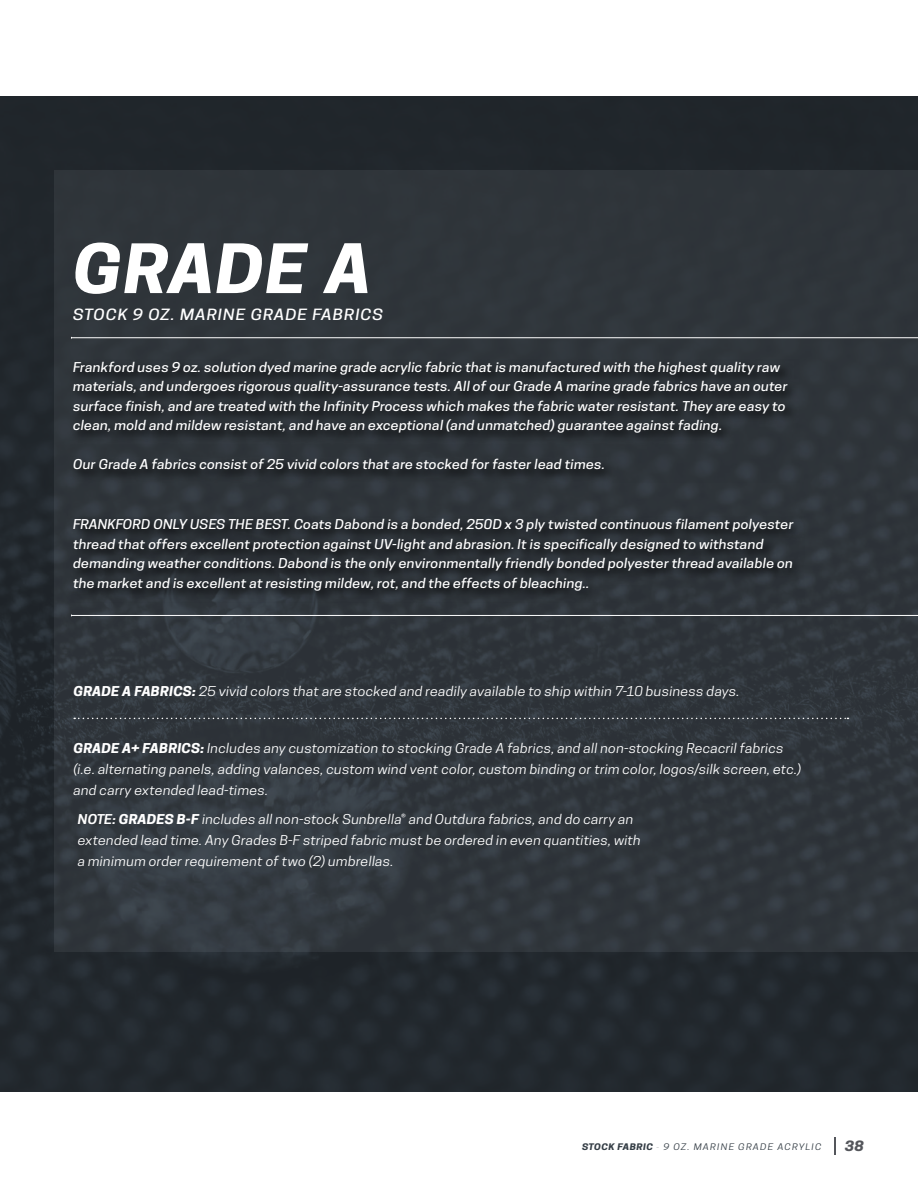
<style>
.page{position:relative;width:918px;height:1188px;background:#fff}
.page>*{position:absolute;margin:0;border:0;box-sizing:border-box;transform-origin:0 0}
.t1{font:italic 700 63.75px "Cooper Hewitt";letter-spacing:.015em;color:#fff;scale:1.14 1}
.t2{font:italic 500 14.55px "Cooper Hewitt";letter-spacing:.05em;color:#fff;scale:1.19 1}
.t3{font:italic 700 13.35px "Cooper Hewitt";color:#54565b;scale:1.19 1}
.t4{font:italic 500 12.75px/19.5px "Cooper Hewitt";letter-spacing:.01em;color:#fff;scale:1.13 1}
.t5{font:italic 12.75px/21px "Cooper Hewitt";letter-spacing:.015em;color:#fff;scale:1.13 1}
.t6{font:italic 8.55px "Cooper Hewitt";letter-spacing:.11em;color:#353e46;scale:1.19 1}
.s1{font-weight:700}
.s2{font-weight:600}
.s3{font-weight:100;font-style:normal}
</style>
<div class="page">
<div style="left:0;top:96px;width:918px;height:996px;background:#21272c"></div>
<div style="left:54px;top:170px;width:864px;height:782px;background:linear-gradient(to right,#32383e,#2f353b)"></div>
<svg style="left:834px;top:1137px;width:1px;height:18px"></svg>
<svg style="left:74px;top:718px;width:774px;height:1px"></svg>
<div style="left:70px;top:359px;width:729px;height:123px;background:linear-gradient(to right,#292e32,#2a2f34)"></div>
<hr style="left:71px;top:337px;width:847px;height:1px;background:#fff">
<svg style="left:70px;top:516px;width:735px;height:87px;background:#282d32"></svg>
<hr style="left:71px;top:615px;width:847px;height:1px;background:#fff">
<p class="t1" style="left:73px;top:231px;width:264px">GRADE A</p>
<p class="t2" style="left:73px;top:306px;width:262px">STOCK 9 OZ. MARINE GRADE FABRICS</p>
<p class="t4" style="left:73px;top:357px;width:634px">Frankford uses 9 oz. solution dyed marine grade acrylic fabric that is manufactured with the highest quality raw materials, and undergoes rigorous quality-assurance tests. All of our Grade A marine grade fabrics have an outer surface finish, and are treated with the Infinity Process which makes the fabric water resistant. They are easy to clean, mold and mildew resistant, and have an exceptional (and unmatched) guarantee against fading.</p>
<p class="t4" style="left:73px;top:455px;width:472px">Our Grade A fabrics consist of 25 vivid colors that are stocked for faster lead times.</p>
<p class="t4" style="left:73px;top:515px;width:639px">FRANKFORD ONLY USES THE BEST. Coats Dabond is a bonded, 250D x 3 ply twisted continuous filament polyester thread that offers excellent protection against UV-light and abrasion. It is specifically designed to withstand demanding weather conditions. Dabond is the only environmentally friendly bonded polyester thread available on the market and is excellent at resisting mildew, rot, and the effects of bleaching..</p>
<p class="t5" style="left:74px;top:681px;width:591px"><span class="s1">GRADE A FABRICS:</span> 25 vivid colors that are stocked and readily available to ship within 7-10 business days.</p>
<p class="t5" style="left:74px;top:737px;width:646px"><span class="s1">GRADE A+ FABRICS:</span> Includes any customization to stocking Grade A fabrics, and all non-stocking Recacril fabrics (i.e. alternating panels, adding valances, custom wind vent color, custom binding or trim color, logos/silk screen, etc.) and carry extended lead-times.</p>
<p class="t5" style="left:78px;top:809px;width:500px"><span class="s2">NOTE:</span> <span class="s1">GRADES B-F</span> includes all non-stock Sunbrella® and Outdura fabrics, and do carry an extended lead time. Any Grades B-F striped fabric must be ordered in even quantities, with a minimum order requirement of two (2) umbrellas.</p>
<p class="t6" style="left:582px;top:1142px;width:203px"><span class="s1">STOCK FABRIC</span> <span class="s3">-</span> 9 OZ. MARINE GRADE ACRYLIC</p>
<p class="t3" style="left:845px;top:1138px;width:17px">38</p>
</div>
